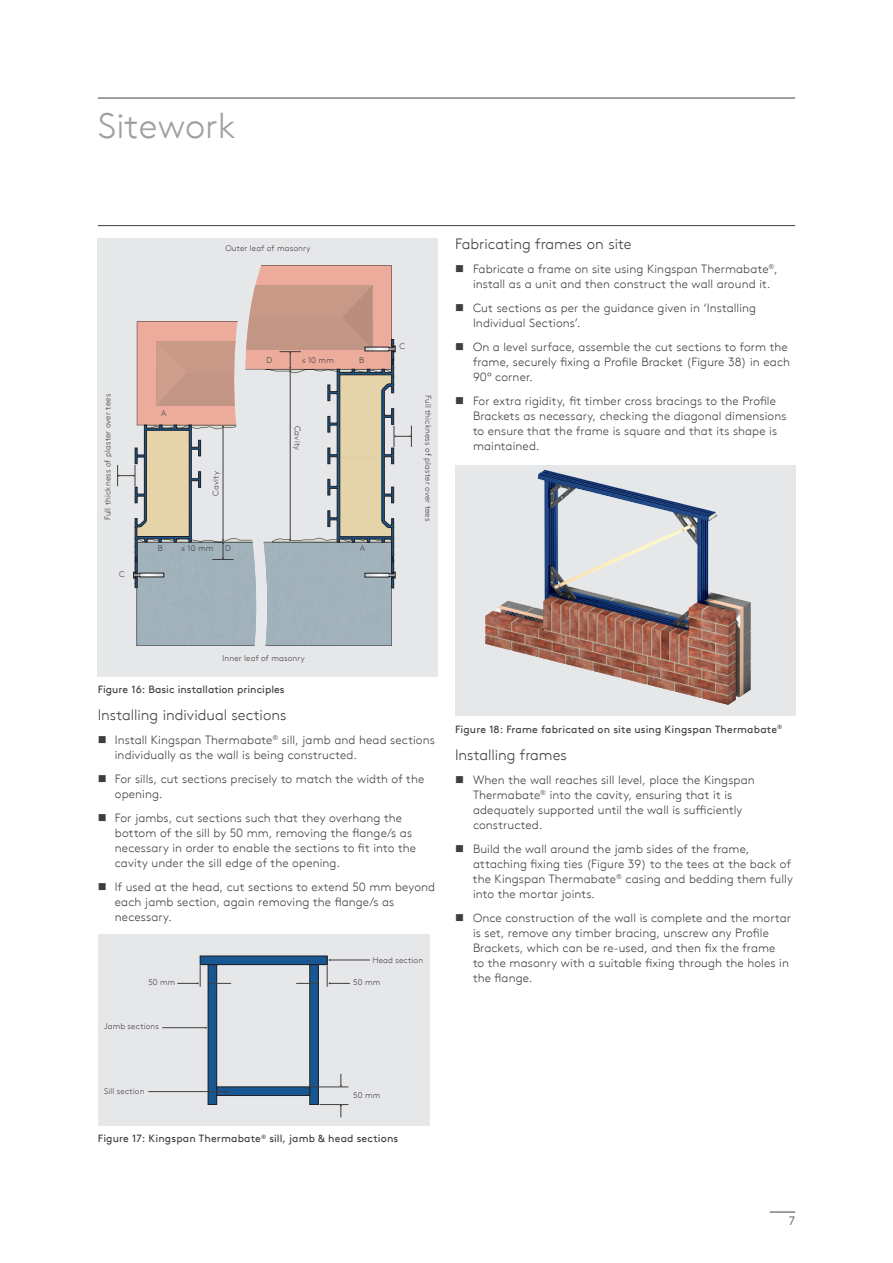
<style>
.page{position:relative;width:893px;height:1263px;background:#fff}
.page>*{position:absolute;margin:0;border:0;box-sizing:border-box;transform-origin:0 0}
.t1{font:300 36px "Kingspan Brown TT";color:#9d9fa2}
.t2{font:300 15px "Kingspan Brown TT";letter-spacing:-.005em;color:#3e3e3f}
.t3{font:300 12px/15px "Kingspan Brown TT";letter-spacing:.01em;color:#3e3e3f}
.t4{font:10.5px "Kingspan Brown TT";letter-spacing:.01em;color:#3e3e3f}
.t5{font:300 8.25px "Kingspan Brown TT";letter-spacing:.02em;color:#3e3e3f}
.s1{font-family:"Adobe Garamond Pro";font-weight:400}
</style>
<div class="page">
<svg style="left:770px;top:1212px;width:25px;height:1px"></svg>
<hr style="left:98px;top:225px;width:697px;height:1px;background:#3e3e3f">
<hr style="left:98px;top:98px;width:697px;height:1px;background:#3e3e3f">
<img style="left:458px;top:465px;width:334px;height:251px">
<div style="left:98px;top:238px;width:340px;height:438px;background:#e6e7e9"></div>
<div style="left:98px;top:934px;width:331px;height:192px;background:#e6e7e9"></div>
<div style="left:200px;top:956px;width:127px;height:8px;background:#175893"></div>
<div style="left:200px;top:956px;width:127px;height:9px;border:1px solid #231f20"></div>
<div style="left:208px;top:965px;width:9px;height:139px;background:#175893"></div>
<div style="left:208px;top:964px;width:9px;height:141px;border:1px solid #231f20"></div>
<div style="left:310px;top:965px;width:8px;height:139px;background:#175893"></div>
<div style="left:309px;top:964px;width:10px;height:141px;border:1px solid #231f20"></div>
<div style="left:217px;top:1087px;width:93px;height:9px;background:#175893;border:1px solid #231f20"></div>
<svg style="left:117px;top:265px;width:295px;height:381px"></svg>
<hr style="left:330px;top:960px;width:40px;height:1px;background:#3e3e3f">
<svg style="left:296px;top:982px;width:21px;height:2px"></svg>
<svg style="left:210px;top:982px;width:21px;height:2px"></svg>
<svg style="left:327px;top:959px;width:23px;height:28px"></svg>
<svg style="left:177px;top:965px;width:24px;height:22px"></svg>
<hr style="left:310px;top:1087px;width:38px;height:1px;background:#3e3e3f">
<svg style="left:320px;top:1104px;width:28px;height:13px"></svg>
<svg style="left:340px;top:1074px;width:2px;height:13px"></svg>
<hr style="left:162px;top:1027px;width:44px;height:1px;background:#3e3e3f">
<hr style="left:148px;top:1091px;width:80px;height:1px;background:#3e3e3f">
<h1 class="t1" style="left:98px;top:99px;width:139px">Sitework</h1>
<p class="t5" style="left:225px;top:242px;width:87px">Outer leaf of masonry</p>
<p class="t5" style="left:266px;top:354px;width:7px">D</p>
<p class="t5" style="left:302px;top:354px;width:34px"><span class="s1">≤</span> 10 mm</p>
<p class="t5" style="left:359px;top:354px;width:6px">B</p>
<p class="t5" style="left:400px;top:340px;width:7px">C</p>
<p class="t5" style="left:101px;top:520px;width:128px;rotate:-90deg">Full thickness of plaster over tees</p>
<p class="t5" style="left:434px;top:395px;width:128px;rotate:90deg">Full thickness of plaster over tees</p>
<p class="t5" style="left:161px;top:407px;width:7px">A</p>
<p class="t5" style="left:304px;top:426px;width:26px;rotate:90deg">Cavity</p>
<p class="t5" style="left:210px;top:496px;width:26px;rotate:-90deg">Cavity</p>
<p class="t5" style="left:119px;top:568px;width:7px">C</p>
<p class="t5" style="left:158px;top:542px;width:6px">B</p>
<p class="t5" style="left:181px;top:542px;width:34px"><span class="s1">≤</span> 10 mm</p>
<p class="t5" style="left:225px;top:542px;width:7px">D</p>
<p class="t5" style="left:360px;top:542px;width:7px">A</p>
<p class="t2" style="left:455px;top:233px;width:178px">Fabricating frames on site</p>
<p class="t3" style="left:473px;top:261px;width:306px;text-indent:-18px">■ Fabricate a frame on site using Kingspan Thermabate<sup>®</sup>, install as a unit and then construct the wall around it.</p>
<p class="t3" style="left:473px;top:300px;width:285px;text-indent:-18px">■ Cut sections as per the guidance given in ‘Installing<br>Individual Sections’.</p>
<p class="t3" style="left:473px;top:339px;width:319px;text-indent:-18px">■ On a level surface, assemble the cut sections to form the frame, securely fixing a Profile Bracket (Figure 38) in each<br>90° corner.</p>
<p class="t3" style="left:473px;top:393px;width:315px;text-indent:-18px">■ For extra rigidity, fit timber cross bracings to the Profile Brackets as necessary, checking the diagonal dimensions to ensure that the frame is square and that its shape is maintained.</p>
<p class="t5" style="left:222px;top:652px;width:84px">Inner leaf of masonry</p>
<p class="t4" style="left:98px;top:681px;width:188px">Figure 16: Basic installation principles</p>
<p class="t2" style="left:98px;top:704px;width:190px">Installing individual sections</p>
<p class="t3" style="left:115px;top:731px;width:322px;text-indent:-17px">■ Install Kingspan Thermabate<sup>®</sup> sill, jamb and head sections individually as the wall is being constructed.</p>
<p class="t3" style="left:115px;top:770px;width:311px;text-indent:-17px">■ For sills, cut sections precisely to match the width of the opening.</p>
<p class="t3" style="left:115px;top:809px;width:303px;text-indent:-17px">■ For jambs, cut sections such that they overhang the bottom of the sill by 50 mm, removing the flange/s as necessary in order to enable the sections to fit into the cavity under the sill edge of the opening.</p>
<p class="t3" style="left:115px;top:878px;width:322px;text-indent:-17px">■ If used at the head, cut sections to extend 50 mm beyond each jamb section, again removing the flange/s as necessary.</p>
<p class="t5" style="left:372px;top:954px;width:52px">Head section</p>
<p class="t5" style="left:148px;top:976px;width:29px">50 mm</p>
<p class="t5" style="left:353px;top:976px;width:29px">50 mm</p>
<p class="t5" style="left:104px;top:1020px;width:56px">Jamb sections</p>
<p class="t4" style="left:455px;top:721px;width:329px">Figure 18: Frame fabricated on site using Kingspan Thermabate<sup>®</sup></p>
<p class="t2" style="left:455px;top:743px;width:113px">Installing frames</p>
<p class="t3" style="left:473px;top:771px;width:283px;text-indent:-18px">■ When the wall reaches sill level, place the Kingspan Thermabate<sup>®</sup> into the cavity, ensuring that it is adequately supported until the wall is sufficiently constructed.</p>
<p class="t3" style="left:473px;top:840px;width:321px;text-indent:-18px">■ Build the wall around the jamb sides of the frame, attaching fixing ties (Figure 39) to the tees at the back of the Kingspan Thermabate<sup>®</sup> casing and bedding them fully into the mortar joints.</p>
<p class="t3" style="left:473px;top:909px;width:319px;text-indent:-18px">■ Once construction of the wall is complete and the mortar is set, remove any timber bracing, unscrew any Profile Brackets, which can be re-used, and then fix the frame<br>to the masonry with a suitable fixing through the holes in the flange.</p>
<p class="t5" style="left:104px;top:1085px;width:42px">Sill section</p>
<p class="t5" style="left:353px;top:1089px;width:29px">50 mm</p>
<p class="t4" style="left:98px;top:1131px;width:302px">Figure 17: Kingspan Thermabate<sup>®</sup> sill, jamb &amp; head sections</p>
<p class="t3" style="left:789px;top:1213px;width:8px">7</p>
</div>
